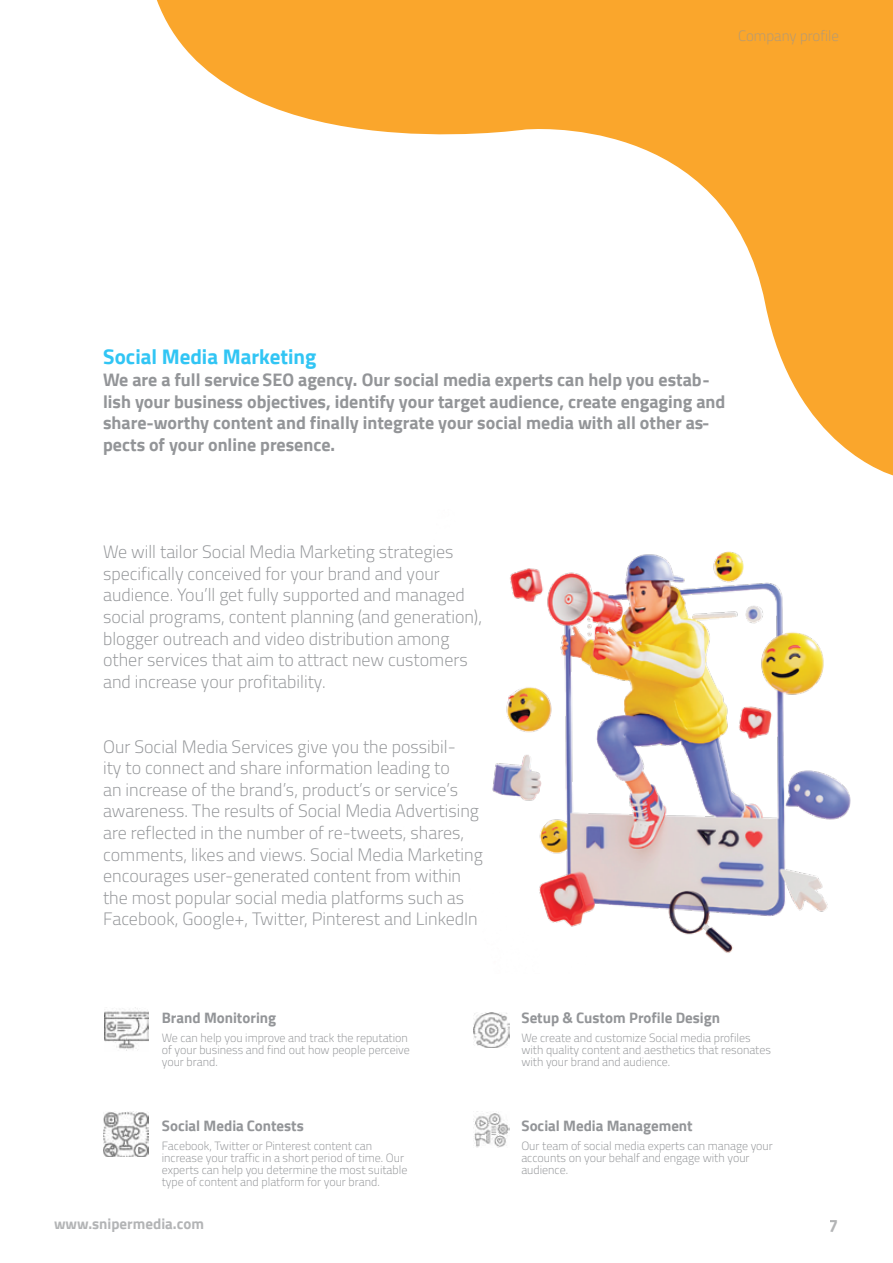
<style>
.page{position:relative;width:893px;height:1263px;background:#fff}
.page>*{position:absolute;margin:0;border:0;box-sizing:border-box;transform-origin:0 0}
.t1{font:700 21px "Cairo";color:#31c5f4}
.t2{font:18px/21.6px "Cairo";color:#939598}
.t3{font:700 18px/21.6px "Cairo";color:#939598}
.t4{font:700 18px "Cairo";color:#929496}
.t5{font:700 15px "Cairo";color:#939598}
.t6{font:700 15px "Cairo";color:#929496}
.t7{font:15px "Cairo";color:#939598}
.t8{font:12px/12px "Cairo";color:#939598}
</style>
<div class="page">
<svg style="left:157px;top:0;width:736px;height:475px"></svg>
<img style="left:492px;top:551px;width:359px;height:402px">
<img style="left:474px;top:1111px;width:35px;height:36px">
<img style="left:474px;top:1012px;width:35px;height:36px">
<img style="left:104px;top:1007px;width:44px;height:44px">
<img style="left:103px;top:1111px;width:45px;height:45px">
<p class="t7" style="left:738px;top:24px;width:102px">Company profile</p>
<p class="t1" style="left:103px;top:345px;width:215px">Social Media Marketing</p>
<p class="t3" style="left:103px;top:369px;width:624px">We are a full service SEO agency. Our social media experts can help you estab&shy;lish your business objectives, identify your target audience, create engaging and share-worthy content and finally integrate your social media with all other as&shy;pects of your online presence.</p>
<p class="t2" style="left:103px;top:541px;width:380px">We will tailor Social Media Marketing strategies specifically conceived for your brand and your audience. You’ll get fully supported and managed social programs, content planning (and generation), blogger outreach and video distribution among other services that aim to attract new customers and increase your profitability.</p>
<p class="t2" style="left:103px;top:736px;width:381px">Our Social Media Services give you the possibil-<br>ity to connect and share information leading to<br>an increase of the brand’s, product’s or service’s awareness. The results of Social Media Advertising are reflected in the number of re-tweets, shares, comments, likes and views. Social Media Marketing encourages user-generated content from within the most popular social media platforms such as Facebook, Google+, Twitter, Pinterest and LinkedIn</p>
<p class="t5" style="left:162px;top:1009px;width:116px">Brand Monitoring</p>
<p class="t5" style="left:521px;top:1009px;width:200px">Setup &amp; Custom Profile Design</p>
<p class="t8" style="left:162px;top:1032px;width:249px">We can help you improve and track the reputation of your business and find out how people perceive your brand.</p>
<p class="t8" style="left:521px;top:1032px;width:251px">We create and customize Social media profiles with quality content and aesthetics that resonates with your brand and audience.</p>
<p class="t5" style="left:162px;top:1117px;width:144px">Social Media Contests</p>
<p class="t5" style="left:521px;top:1117px;width:173px">Social Media Management</p>
<p class="t8" style="left:162px;top:1140px;width:247px">Facebook, Twitter or Pinterest content can increase your traffic in a short period of time. Our experts can help you determine the most suitable type of content and platform for your brand.</p>
<p class="t6" style="left:54px;top:1214px;width:151px">www.snipermedia.com</p>
<p class="t8" style="left:521px;top:1140px;width:253px">Our team of social media experts can manage your accounts on your behalf and engage with your audience.</p>
<p class="t4" style="left:829px;top:1216px;width:12px">7</p>
</div>
